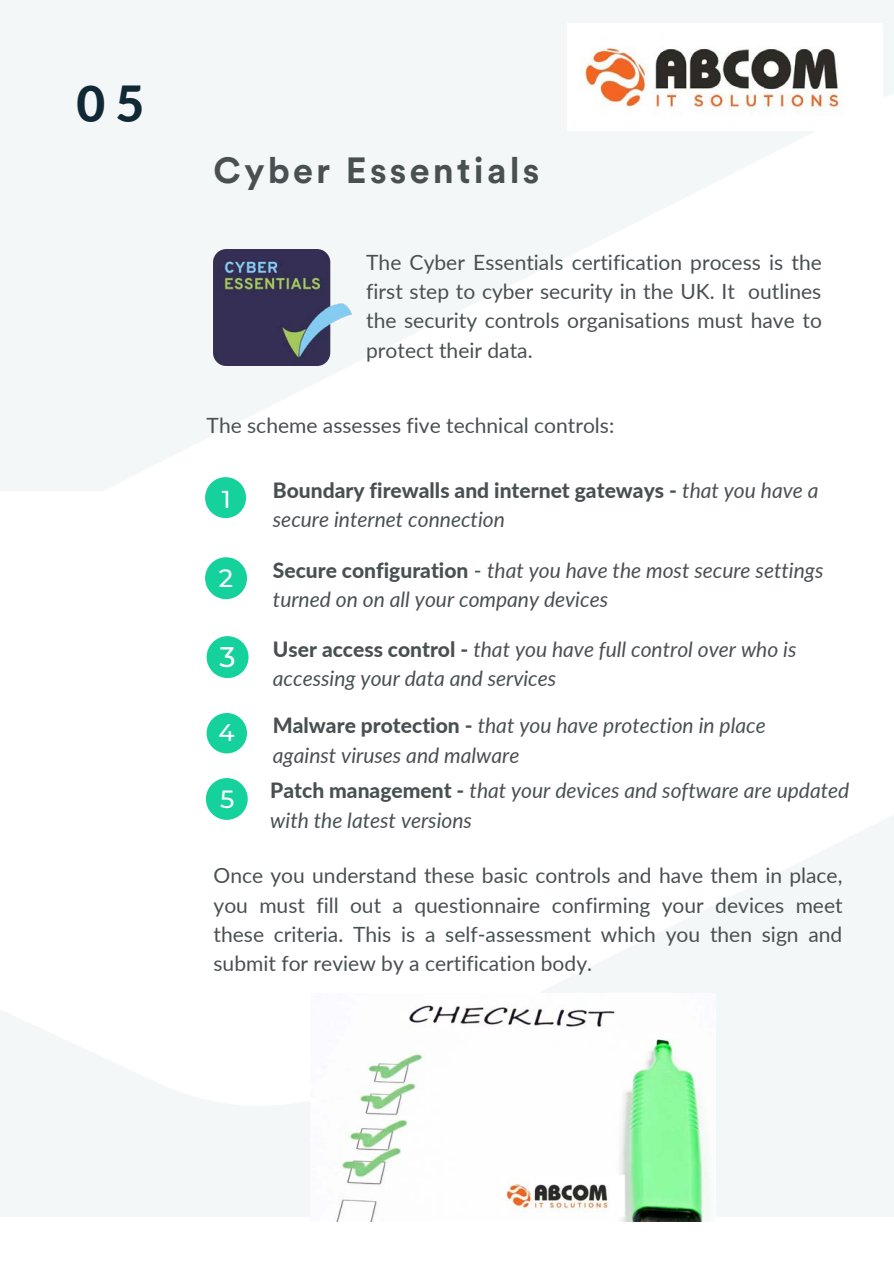
<style>
.page{position:relative;width:894px;height:1264px;background:#fff}
.page>*{position:absolute;margin:0;border:0;box-sizing:border-box;transform-origin:0 0}
.t1{font:800 49.65px "Lato";color:#112935}
.t2{font:700 36px "Circular Std";letter-spacing:.09em;color:#495052}
.t3{font:500 28.35px "Montserrat";color:#fff}
.t4{font:500 24.9px "Montserrat";color:#fff}
.t5{font:500 24.3px "Montserrat";color:#fff}
.t6{font:500 24px "Montserrat";color:#fff}
.t7{font:21px/29.2px "Lato";color:#495052;text-align:justify}
.t8{font:italic 21px/29.2px "Lato";color:#495052}
.t9{font:800 21px/29.2px "Lato";color:#495052}
.s1{font-weight:400;font-style:italic}
.s2{font-weight:800;font-style:normal}
.s3{font-style:normal}
</style>
<div class="page">
<img style="left:0;top:0;width:893px;height:491px">
<img style="left:1px;top:491px;width:892px;height:725px">
<img style="left:213px;top:249px;width:138px;height:116px">
<div style="left:205px;top:477px;width:41px;height:41px;background:#15d19b;border-radius:50%"></div>
<div style="left:205px;top:557px;width:42px;height:42px;background:#15d19b;border-radius:50%"></div>
<div style="left:206px;top:636px;width:42px;height:42px;background:#15d19b;border-radius:50%"></div>
<div style="left:206px;top:713px;width:41px;height:40px;background:#15d19b;border-radius:50%"></div>
<div style="left:206px;top:778px;width:42px;height:41px;background:#15d19b;border-radius:50%"></div>
<img style="left:567px;top:23px;width:315px;height:107px">
<img style="left:310px;top:993px;width:405px;height:228px">
<h1 class="t1" style="left:77px;top:73px;width:69px">05</h1>
<h2 class="t2" style="left:213px;top:154px;width:327px">Cyber Essentials</h2>
<p class="t7" style="left:366px;top:247px;width:457px">The Cyber Essentials certification process is the first step to cyber security in the UK. It outlines the security controls organisations must have to protect their data.</p>
<p class="t7" style="left:206px;top:410px;width:409px">The scheme assesses five technical controls:</p>
<p class="t9" style="left:273px;top:475px;width:547px">Boundary firewalls and internet gateways - <span class="s1">that you have a secure internet connection</span></p>
<p class="t8" style="left:273px;top:555px;width:552px"><span class="s2">Secure configuration</span> <span class="s3">-</span> that you have the most secure settings turned on on all your company devices</p>
<p class="t8" style="left:273px;top:633px;width:525px"><span class="s2">User access control -</span> that you have full control over who is accessing your data and services</p>
<p class="t8" style="left:273px;top:710px;width:494px"><span class="s2">Malware protection -</span> that you have protection in place against viruses and malware</p>
<p class="t8" style="left:270px;top:775px;width:580px"><span class="s2">Patch management -</span> that your devices and software are updated with the latest versions</p>
<p class="t7" style="left:213px;top:860px;width:630px">Once you understand these basic controls and have them in place, you must fill out a questionnaire confirming your devices meet these criteria. This is a self-assessment which you then sign and submit for review by a certification body.</p>
<p class="t5" style="left:222px;top:484px;width:11px">1</p>
<p class="t4" style="left:219px;top:563px;width:16px">2</p>
<h3 class="t3" style="left:219px;top:639px;width:18px">3</h3>
<p class="t6" style="left:218px;top:717px;width:18px">4</p>
<p class="t4" style="left:220px;top:784px;width:16px">5</p>
</div>
